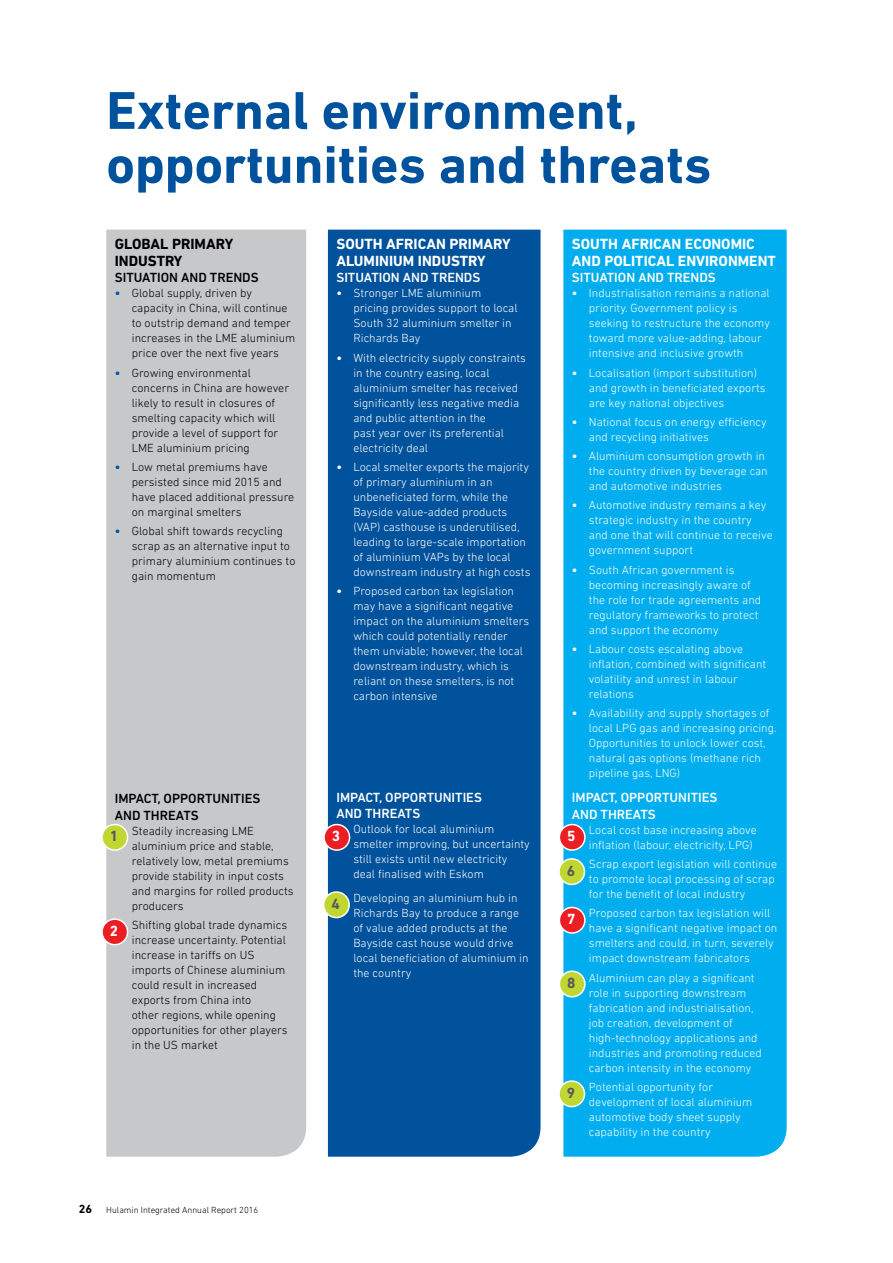
<style>
.page{position:relative;width:893px;height:1263px;background:#fff}
.page>*{position:absolute;margin:0;border:0;box-sizing:border-box;transform-origin:0 0}
.t1{font:700 54px/54px "DIN Next LT Pro";color:#00529c}
.t2{font:700 15px "DIN Next LT Pro";color:#fff}
.t3{font:700 15px "DIN Next LT Pro";color:#000}
.t4{font:700 15px "DIN Next LT Pro";color:#58595b}
.t5{font:500 13.5px/16.5px "DIN Next LT Pro";color:#fff}
.t6{font:500 13.5px/16.5px "DIN Next LT Pro";color:#000}
.t7{font:300 12px/15px "DIN Next LT Pro";color:#fff}
.t8{font:300 12px/15px "DIN Next LT Pro";color:#000}
.t9{font:300 9px "DIN Next LT Pro";color:#000}
.s1{font-weight:700;color:#00529c}
.s2{font-weight:700}
.s3{font-weight:700;font-size:12px}
</style>
<div class="page">
<div style="left:328px;top:230px;width:212px;height:927px;background:#00529c"></div>
<div style="left:563px;top:230px;width:224px;height:927px;background:#00aeef"></div>
<div style="left:106px;top:230px;width:200px;height:927px;background:#c7c8ca"></div>
<div style="left:102px;top:824px;width:26px;height:26px;background:#bfd730;border-radius:50%"></div>
<div style="left:101px;top:824px;width:27px;height:27px;border:2px solid #fff;border-radius:50%"></div>
<div style="left:102px;top:919px;width:26px;height:26px;background:#ed1d24;border-radius:50%"></div>
<div style="left:101px;top:918px;width:27px;height:27px;border:2px solid #fff;border-radius:50%"></div>
<div style="left:324px;top:824px;width:26px;height:26px;background:#ed1d24;border-radius:50%"></div>
<div style="left:323px;top:824px;width:27px;height:27px;border:2px solid #fff;border-radius:50%"></div>
<div style="left:324px;top:892px;width:25px;height:25px;background:#bfd730;border-radius:50%"></div>
<div style="left:323px;top:891px;width:27px;height:27px;border:2px solid #fff;border-radius:50%"></div>
<div style="left:559px;top:824px;width:26px;height:26px;background:#ed1d24;border-radius:50%"></div>
<div style="left:559px;top:824px;width:27px;height:27px;border:2px solid #fff;border-radius:50%"></div>
<div style="left:559px;top:859px;width:25px;height:25px;background:#bfd730;border-radius:50%"></div>
<div style="left:558px;top:858px;width:27px;height:27px;border:2px solid #fff;border-radius:50%"></div>
<div style="left:559px;top:907px;width:26px;height:26px;background:#ed1d24;border-radius:50%"></div>
<div style="left:559px;top:907px;width:27px;height:27px;border:2px solid #fff;border-radius:50%"></div>
<div style="left:559px;top:971px;width:26px;height:26px;background:#bfd730;border-radius:50%"></div>
<div style="left:559px;top:970px;width:27px;height:27px;border:2px solid #fff;border-radius:50%"></div>
<div style="left:559px;top:1081px;width:25px;height:25px;background:#bfd730;border-radius:50%"></div>
<div style="left:558px;top:1080px;width:27px;height:27px;border:2px solid #fff;border-radius:50%"></div>
<h1 class="t1" style="left:106px;top:83px;width:606px">External environment, opportunities and threats</h1>
<p class="t3" style="left:115px;top:235px;width:10px">GLOBAL</p>
<p class="t3" style="left:172px;top:235px;width:10px">PRIMARY</p>
<p class="t3" style="left:115px;top:252px;width:9px">INDU</p>
<p class="t3" style="left:148px;top:252px;width:19px">STRY</p>
<p class="t6" style="left:115px;top:269px;width:145px">SITUATION AND TRENDS</p>
<p class="t8" style="left:132px;top:286px;width:165px;text-indent:-17px"><span class="s1">•</span> Global supply, driven by capacity in China, will continue to outstrip demand and temper increases in the LME aluminium price over the next five years</p>
<p class="t8" style="left:132px;top:365px;width:159px;text-indent:-17px"><span class="s1">•</span> Growing environmental concerns in China are however likely to result in closures of smelting capacity which will provide a level of support for<br>LME aluminium pricing</p>
<p class="t8" style="left:132px;top:459px;width:164px;text-indent:-17px"><span class="s1">•</span> Low metal premiums have persisted since mid 2015 and have placed additional pressure on marginal smelters</p>
<p class="t8" style="left:132px;top:523px;width:165px;text-indent:-17px"><span class="s1">•</span> Global shift towards recycling scrap as an alternative input to primary aluminium continues to gain momentum</p>
<p class="t6" style="left:115px;top:790px;width:147px">IMPACT, OPPORTUNITIES<br>AND THREATS</p>
<p class="t8" style="left:132px;top:823px;width:163px;text-indent:-17px"><span class="s1">•</span> Steadily increasing LME aluminium price and stable, relatively low, metal premiums provide stability in input costs and margins for rolled products producers</p>
<p class="t8" style="left:132px;top:917px;width:157px;text-indent:-17px"><span class="s1">•</span> Shifting global trade dynamics increase uncertainty. Potential increase in tariffs on US imports of Chinese aluminium could result in increased exports from China into<br>other regions, while opening opportunities for other players in the US market</p>
<p class="t4" style="left:110px;top:827px;width:10px">1</p>
<p class="t2" style="left:110px;top:922px;width:10px">2</p>
<p class="t2" style="left:336px;top:235px;width:19px">SOUTH</p>
<p class="t2" style="left:386px;top:235px;width:10px">AFRICAN</p>
<p class="t2" style="left:449px;top:235px;width:10px">PRIMARY</p>
<p class="t2" style="left:336px;top:252px;width:10px">ALUMINIUM</p>
<p class="t2" style="left:418px;top:252px;width:9px">INDU</p>
<p class="t2" style="left:451px;top:252px;width:19px">STRY</p>
<p class="t5" style="left:336px;top:269px;width:145px">SITUATION AND TRENDS</p>
<p class="t7" style="left:353px;top:286px;width:166px;text-indent:-17px"><span class="s2">•</span> Stronger LME aluminium pricing provides support to local<br>South 32 aluminium smelter in<br>Richards Bay</p>
<p class="t7" style="left:353px;top:350px;width:174px;text-indent:-17px"><span class="s2">•</span> With electricity supply constraints in the country easing, local aluminium smelter has received significantly less negative media and public attention in the<br>past year over its preferential electricity deal</p>
<p class="t7" style="left:353px;top:459px;width:179px;text-indent:-17px"><span class="s2">•</span> Local smelter exports the majority of primary aluminium in an unbeneficiated form, while the<br>Bayside value-added products (VAP) casthouse is underutilised, leading to large-scale importation of aluminium VAPs by the local downstream industry at high costs</p>
<p class="t7" style="left:353px;top:583px;width:177px;text-indent:-17px"><span class="s2">•</span> Proposed carbon tax legislation may have a significant negative impact on the aluminium smelters which could potentially render them unviable; however, the local downstream industry, which is reliant on these smelters, is not carbon intensive</p>
<p class="t5" style="left:336px;top:789px;width:147px">IMPACT, OPPORTUNITIES<br>AND THREATS</p>
<p class="t7" style="left:353px;top:822px;width:178px;text-indent:-17px"><span class="s2">•</span> Outlook for local aluminium smelter improving, but uncertainty still exists until new electricity deal finalised with Eskom</p>
<p class="t7" style="left:353px;top:890px;width:177px;text-indent:-17px"><span class="s2">•</span> Developing an aluminium hub in<br>Richards Bay to produce a range of value added products at the<br>Bayside cast house would drive local beneficiation of aluminium in the country</p>
<p class="t2" style="left:332px;top:827px;width:10px">3</p>
<p class="t4" style="left:331px;top:895px;width:10px">4</p>
<p class="t9" style="left:79px;top:1205px;width:181px"><span class="s3">26</span> Hulamin Integrated Annual Report 2016</p>
<p class="t2" style="left:572px;top:235px;width:19px">SOUTH</p>
<p class="t2" style="left:622px;top:235px;width:10px">AFRICAN</p>
<p class="t2" style="left:685px;top:235px;width:10px">ECONOMIC</p>
<p class="t2" style="left:572px;top:252px;width:11px">AND</p>
<p class="t2" style="left:604px;top:252px;width:9px">POLITICAL</p>
<p class="t2" style="left:678px;top:252px;width:37px">ENVIRONMENT</p>
<p class="t5" style="left:572px;top:269px;width:145px">SITUATION AND TRENDS</p>
<p class="t7" style="left:589px;top:286px;width:183px;text-indent:-17px"><span class="s2">•</span> Industrialisation remains a national priority. Government policy is seeking to restructure the economy toward more value-adding, labour intensive and inclusive growth</p>
<p class="t7" style="left:589px;top:365px;width:178px;text-indent:-17px"><span class="s2">•</span> Localisation (import substitution) and growth in beneficiated exports are key national objectives</p>
<p class="t7" style="left:589px;top:414px;width:179px;text-indent:-17px"><span class="s2">•</span> National focus on energy efficiency and recycling initiatives</p>
<p class="t7" style="left:589px;top:448px;width:180px;text-indent:-17px"><span class="s2">•</span> Aluminium consumption growth in the country driven by beverage can and automotive industries</p>
<p class="t7" style="left:589px;top:498px;width:185px;text-indent:-17px"><span class="s2">•</span> Automotive industry remains a key strategic industry in the country and one that will continue to receive government support</p>
<p class="t7" style="left:589px;top:562px;width:174px;text-indent:-17px"><span class="s2">•</span> South African government is becoming increasingly aware of the role for trade agreements and regulatory frameworks to protect and support the economy</p>
<p class="t7" style="left:589px;top:641px;width:179px;text-indent:-17px"><span class="s2">•</span> Labour costs escalating above inflation, combined with significant volatility and unrest in labour relations</p>
<p class="t7" style="left:589px;top:705px;width:189px;text-indent:-17px"><span class="s2">•</span> Availability and supply shortages of local LPG gas and increasing pricing.<br>Opportunities to unlock lower cost, natural gas options (methane rich pipeline gas, LNG)</p>
<p class="t5" style="left:572px;top:789px;width:147px">IMPACT, OPPORTUNITIES<br>AND THREATS</p>
<p class="t7" style="left:589px;top:822px;width:169px;text-indent:-17px"><span class="s2">•</span> Local cost base increasing above inflation (labour, electricity, LPG)</p>
<p class="t7" style="left:589px;top:856px;width:190px;text-indent:-17px"><span class="s2">•</span> Scrap export legislation will continue to promote local processing of scrap for the benefit of local industry</p>
<p class="t7" style="left:589px;top:905px;width:190px;text-indent:-17px"><span class="s2">•</span> Proposed carbon tax legislation will have a significant negative impact on smelters and could, in turn, severely impact downstream fabricators</p>
<p class="t7" style="left:589px;top:970px;width:174px;text-indent:-17px"><span class="s2">•</span> Aluminium can play a significant role in supporting downstream fabrication and industrialisation, job creation, development of high-technology applications and industries and promoting reduced carbon intensity in the economy</p>
<p class="t7" style="left:589px;top:1079px;width:165px;text-indent:-17px"><span class="s2">•</span> Potential opportunity for development of local aluminium automotive body sheet supply capability in the country</p>
<p class="t2" style="left:567px;top:827px;width:10px">5</p>
<p class="t4" style="left:567px;top:862px;width:10px">6</p>
<p class="t2" style="left:567px;top:910px;width:10px">7</p>
<p class="t4" style="left:567px;top:974px;width:10px">8</p>
<p class="t4" style="left:567px;top:1084px;width:10px">9</p>
</div>
